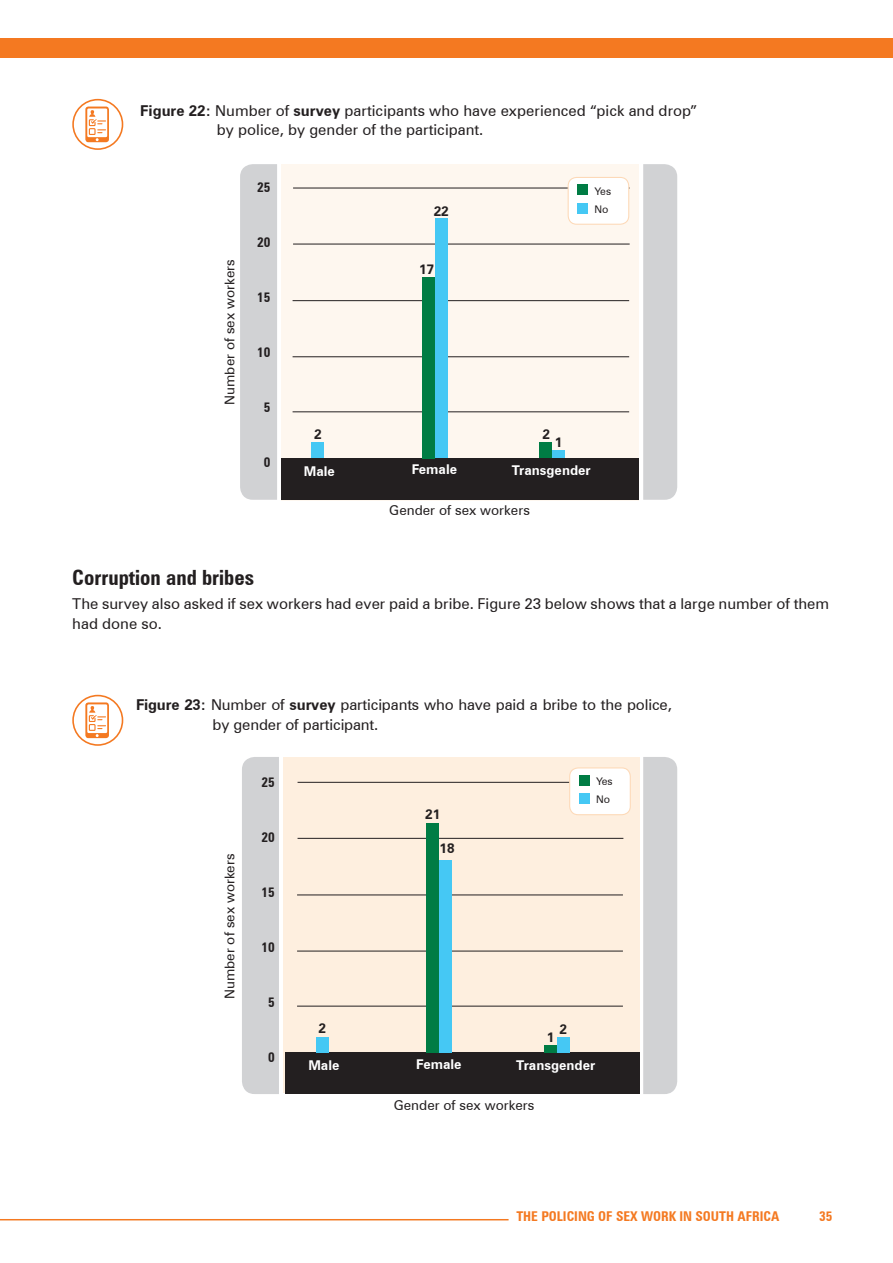
<style>
.page{position:relative;width:893px;height:1263px;background:#fff}
.page>*{position:absolute;margin:0;border:0;box-sizing:border-box;transform-origin:0 0}
.t1{font:700 condensed 21px "Zurich BT";color:#231f20}
.t2{font:15px/19.5px "Zurich BT";color:#231f20}
.t3{font:13.5px "Zurich BT";color:#231f20}
.t4{font:700 13.5px "Zurich BT";color:#fff}
.t5{font:700 condensed 13.5px "Zurich BT";color:#f47921}
.t6{font:700 condensed 13.5px "Zurich BT";color:#231f20}
.t7{font:700 13.5px "Zurich BT";color:#231f20}
.t8{font:10.5px/17.7px "Zurich BT";color:#231f20}
.s1{font-weight:700}
</style>
<div class="page">
<div style="left:0;top:39px;width:893px;height:19px;background:#f47921"></div>
<hr style="left:0;top:1219px;width:509px;height:1px;background:#f47921">
<svg style="left:73px;top:100px;width:50px;height:49px"></svg>
<div style="left:72px;top:99px;width:51px;height:51px;border:2px solid #f47921;border-radius:50%"></div>
<svg style="left:85px;top:107px;width:24px;height:35px"></svg>
<div style="left:87px;top:108px;width:20px;height:29px;background:#fff"></div>
<svg style="left:88px;top:110px;width:18px;height:31px"></svg>
<div style="left:281px;top:164px;width:357px;height:336px;background:#fef7ef"></div>
<div style="left:240px;top:164px;width:37px;height:336px;background:#d1d2d4"></div>
<hr style="left:293px;top:412px;width:336px;height:1px;background:#231f20">
<hr style="left:293px;top:356px;width:336px;height:1px;background:#231f20">
<hr style="left:293px;top:300px;width:336px;height:1px;background:#231f20">
<hr style="left:293px;top:244px;width:337px;height:1px;background:#231f20">
<hr style="left:293px;top:188px;width:337px;height:1px;background:#231f20">
<div style="left:281px;top:458px;width:357px;height:42px;background:#231f20"></div>
<div style="left:539px;top:443px;width:13px;height:15px;background:#007c44"></div>
<div style="left:552px;top:450px;width:13px;height:8px;background:#45c8f4"></div>
<div style="left:311px;top:442px;width:13px;height:16px;background:#45c8f4"></div>
<div style="left:422px;top:277px;width:13px;height:181px;background:#007c44"></div>
<div style="left:435px;top:219px;width:12px;height:239px;background:#45c8f4"></div>
<div style="left:643px;top:164px;width:34px;height:336px;background:#d1d2d4"></div>
<div style="left:568px;top:177px;width:61px;height:47px;background:#fff;border-radius:9px"></div>
<div style="left:568px;top:177px;width:61px;height:48px;border:1px solid #fdd9b7;border-radius:9px"></div>
<div style="left:577px;top:184px;width:11px;height:11px;background:#007c44"></div>
<div style="left:577px;top:203px;width:11px;height:11px;background:#45c8f4"></div>
<svg style="left:73px;top:695px;width:50px;height:50px"></svg>
<div style="left:72px;top:695px;width:51px;height:51px;border:2px solid #f47921;border-radius:50%"></div>
<svg style="left:85px;top:702px;width:24px;height:36px"></svg>
<div style="left:87px;top:704px;width:20px;height:29px;background:#fff"></div>
<svg style="left:88px;top:706px;width:18px;height:31px"></svg>
<div style="left:283px;top:757px;width:357px;height:335px;background:#feefdf"></div>
<div style="left:242px;top:757px;width:37px;height:337px;background:#d1d2d4"></div>
<hr style="left:297px;top:1006px;width:326px;height:1px;background:#231f20">
<hr style="left:297px;top:951px;width:326px;height:1px;background:#231f20">
<hr style="left:297px;top:895px;width:326px;height:1px;background:#231f20">
<hr style="left:298px;top:838px;width:325px;height:1px;background:#231f20">
<hr style="left:298px;top:782px;width:325px;height:1px;background:#231f20">
<div style="left:286px;top:1052px;width:354px;height:42px;background:#231f20"></div>
<div style="left:544px;top:1045px;width:13px;height:7px;background:#007c44"></div>
<div style="left:557px;top:1037px;width:12px;height:15px;background:#45c8f4"></div>
<div style="left:316px;top:1037px;width:12px;height:15px;background:#45c8f4"></div>
<div style="left:426px;top:823px;width:13px;height:229px;background:#007c44"></div>
<div style="left:439px;top:860px;width:13px;height:192px;background:#45c8f4"></div>
<div style="left:643px;top:757px;width:34px;height:337px;background:#d1d2d4"></div>
<div style="left:570px;top:768px;width:60px;height:47px;background:#fff;border-radius:9px"></div>
<div style="left:569px;top:767px;width:62px;height:48px;border:1px solid #fdd9b7;border-radius:9px"></div>
<div style="left:579px;top:775px;width:11px;height:10px;background:#007c44"></div>
<div style="left:579px;top:793px;width:11px;height:11px;background:#45c8f4"></div>
<p class="t2" style="left:217px;top:100px;width:482px;text-indent:-77px"><span class="s1">Figure 22:</span> Number of <span class="s1">survey</span> participants who have experienced “pick and drop” by police, by gender of the participant.</p>
<p class="t3" style="left:221px;top:405px;width:147px;rotate:-90deg">Number of sex workers</p>
<p class="t6" style="left:257px;top:179px;width:15px">25</p>
<p class="t6" style="left:257px;top:234px;width:15px">20</p>
<p class="t6" style="left:257px;top:289px;width:15px">15</p>
<p class="t6" style="left:257px;top:344px;width:15px">10</p>
<p class="t6" style="left:264px;top:399px;width:8px">5</p>
<p class="t6" style="left:264px;top:454px;width:8px">0</p>
<p class="t7" style="left:314px;top:426px;width:9px">2</p>
<p class="t7" style="left:434px;top:202px;width:16px">22</p>
<p class="t7" style="left:419px;top:261px;width:16px">17</p>
<p class="t8" style="left:594px;top:182px;width:18px">Yes<br>No</p>
<p class="t7" style="left:542px;top:426px;width:9px">2</p>
<p class="t7" style="left:555px;top:434px;width:9px">1</p>
<p class="t4" style="left:304px;top:463px;width:33px">Male</p>
<p class="t4" style="left:412px;top:461px;width:47px">Female</p>
<p class="t4" style="left:512px;top:462px;width:81px">Transgender</p>
<p class="t3" style="left:389px;top:502px;width:142px">Gender of sex workers</p>
<h1 class="t1" style="left:72px;top:565px;width:183px">Corruption and bribes</h1>
<p class="t2" style="left:72px;top:594px;width:758px">The survey also asked if sex workers had ever paid a bribe. Figure 23 below shows that a large number of them had done so.</p>
<p class="t2" style="left:213px;top:695px;width:461px;text-indent:-77px"><span class="s1">Figure 23:</span> Number of <span class="s1">survey</span> participants who have paid a bribe to the police, by gender of participant.</p>
<p class="t3" style="left:221px;top:999px;width:147px;rotate:-90deg">Number of sex workers</p>
<p class="t6" style="left:262px;top:773px;width:15px">25</p>
<p class="t6" style="left:262px;top:828px;width:15px">20</p>
<p class="t6" style="left:262px;top:883px;width:15px">15</p>
<p class="t6" style="left:262px;top:939px;width:15px">10</p>
<p class="t6" style="left:268px;top:994px;width:8px">5</p>
<p class="t6" style="left:268px;top:1049px;width:8px">0</p>
<p class="t7" style="left:425px;top:806px;width:16px">21</p>
<p class="t7" style="left:440px;top:840px;width:16px">18</p>
<p class="t8" style="left:596px;top:773px;width:18px">Yes<br>No</p>
<p class="t7" style="left:319px;top:1020px;width:9px">2</p>
<p class="t7" style="left:559px;top:1020px;width:9px">2</p>
<p class="t7" style="left:547px;top:1029px;width:9px">1</p>
<p class="t4" style="left:308px;top:1057px;width:33px">Male</p>
<p class="t4" style="left:416px;top:1055px;width:47px">Female</p>
<p class="t4" style="left:516px;top:1056px;width:81px">Transgender</p>
<p class="t3" style="left:394px;top:1096px;width:142px">Gender of sex workers</p>
<p class="t5" style="left:516px;top:1207px;width:264px">THE POLICING OF SEX WORK IN SOUTH AFRICA</p>
<p class="t5" style="left:819px;top:1207px;width:15px">35</p>
</div>
